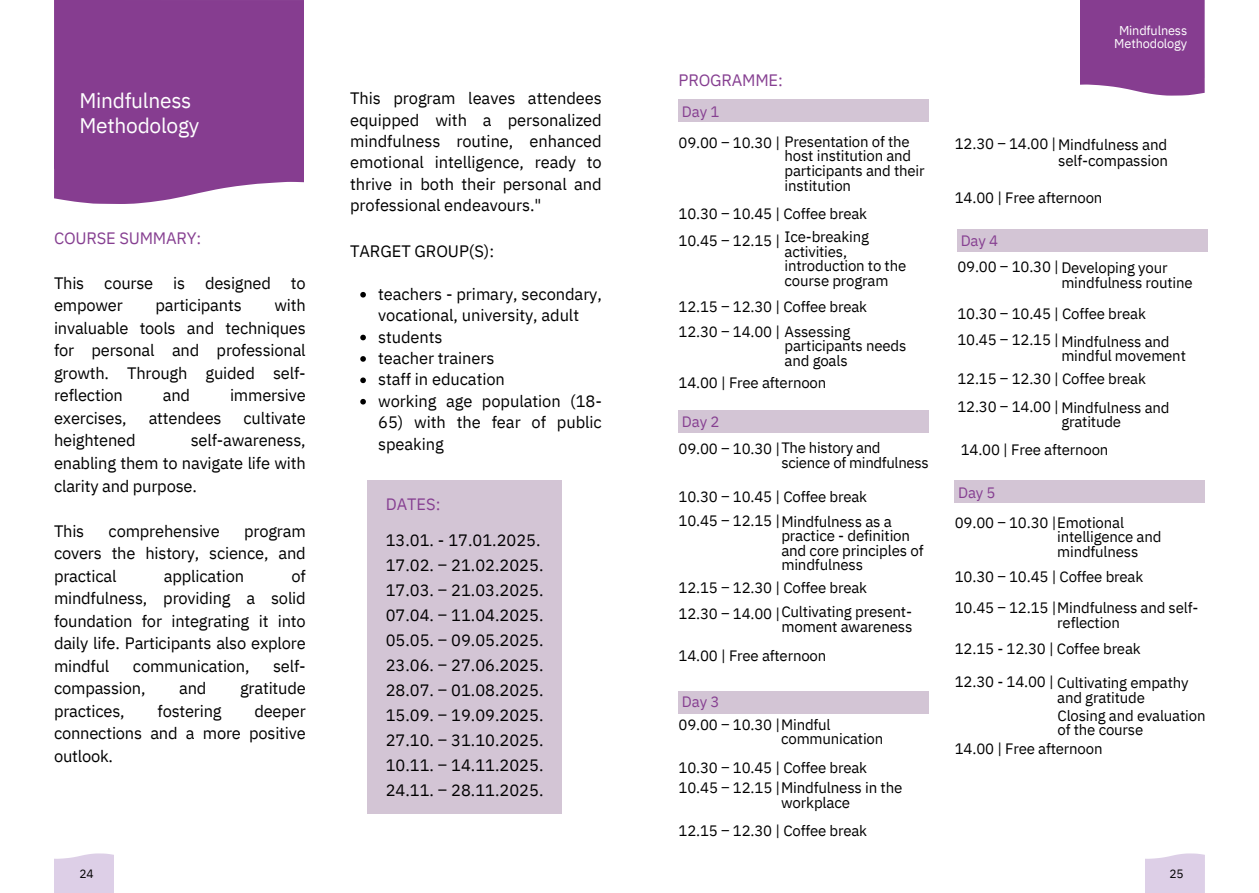
<style>
.page{position:relative;width:1259px;height:893px;background:#fff}
.page>*{position:absolute;margin:0;border:0;box-sizing:border-box;transform-origin:0 0}
.t1{font:21px/24.8px "IBM Plex Sans";letter-spacing:-.01em;color:#fff}
.t2{font:16.5px/22.5px "IBM Plex Sans";letter-spacing:-.01em;color:#000;text-align:justify}
.t3{font:16.5px "IBM Plex Sans";letter-spacing:-.01em;color:#863f91}
.t4{font:15.15px/14.7px "IBM Plex Sans";letter-spacing:-.015em;color:#000}
.t5{font:15px/14.7px "IBM Plex Sans";letter-spacing:-.01em;color:#000}
.t6{font:12.75px/13.5px "IBM Plex Sans";letter-spacing:-.01em;color:#fff;text-align:center}
.t7{font:12px "IBM Plex Sans";color:#000}
.s1{font-family:"Noto Sans"}
.s2{color:#863f91}
.s3{font-size:15px}
.s4{font-family:"Noto Sans";font-size:15px}
</style>
<div class="page">
<div style="left:54px;top:0;width:250px;height:204px;background:#863d90"></div>
<svg style="left:54px;top:853px;width:60px;height:39px;background:#dfd2e8"></svg>
<div style="left:1080px;top:0;width:125px;height:96px;background:#863d90"></div>
<svg style="left:1145px;top:853px;width:60px;height:39px;background:#dfd2e8"></svg>
<div style="left:679px;top:99px;width:250px;height:23px;background:#d3c5d5"></div>
<div style="left:679px;top:691px;width:250px;height:22px;background:#d3c5d5"></div>
<div style="left:957px;top:229px;width:250px;height:23px;background:#d3c5d5"></div>
<div style="left:679px;top:410px;width:250px;height:22px;background:#d3c5d5"></div>
<svg style="left:360px;top:292px;width:6px;height:5px"></svg>
<svg style="left:360px;top:334px;width:6px;height:6px"></svg>
<svg style="left:360px;top:356px;width:6px;height:5px"></svg>
<svg style="left:360px;top:377px;width:6px;height:6px"></svg>
<svg style="left:360px;top:399px;width:6px;height:5px"></svg>
<div style="left:955px;top:480px;width:250px;height:22px;background:#d3c5d5"></div>
<div style="left:367px;top:480px;width:195px;height:333px;background:#d3c5d5"></div>
<p class="t1" style="left:79px;top:88px;width:122px">Mindfulness<br>Methodology</p>
<p class="t3" style="left:54px;top:227px;width:149px">COURSE SUMMARY:</p>
<p class="t2" style="left:54px;top:271px;width:253px">This course is designed to empower</p>
<p class="t2" style="left:54px;top:294px;width:253px;text-indent:220px">with invaluable tools and techniques for personal and professional growth. Through guided self&shy;reflection</p>
<p class="t2" style="left:156px;top:294px;width:88px">participants</p>
<p class="t2" style="left:163px;top:384px;width:29px">and</p>
<p class="t2" style="left:230px;top:384px;width:77px">immersive</p>
<p class="t2" style="left:54px;top:406px;width:74px">exercises,</p>
<p class="t2" style="left:149px;top:406px;width:74px">attendees</p>
<p class="t2" style="left:244px;top:406px;width:64px">cultivate</p>
<p class="t2" style="left:54px;top:429px;width:83px">heightened</p>
<p class="t2" style="left:54px;top:429px;width:253px;text-indent:137px">self-awareness, enabling them to navigate life with clarity and purpose.</p>
<p class="t2" style="left:54px;top:519px;width:32px">This</p>
<p class="t2" style="left:109px;top:519px;width:113px">comprehensive</p>
<p class="t2" style="left:54px;top:519px;width:253px;text-indent:190px">program covers the history, science, and practical</p>
<p class="t2" style="left:54px;top:564px;width:253px;text-indent:237px">of mindfulness, providing a solid foundation for integrating it into daily life. Participants also explore mindful</p>
<p class="t2" style="left:164px;top:564px;width:82px">application</p>
<p class="t2" style="left:133px;top:654px;width:118px">communication,</p>
<p class="t2" style="left:273px;top:654px;width:34px">self-</p>
<p class="t2" style="left:54px;top:676px;width:93px">compassion,</p>
<p class="t2" style="left:179px;top:676px;width:29px">and</p>
<p class="t2" style="left:240px;top:676px;width:67px">gratitude</p>
<p class="t2" style="left:54px;top:699px;width:72px">practices,</p>
<p class="t2" style="left:158px;top:699px;width:66px">fostering</p>
<p class="t2" style="left:54px;top:699px;width:253px;text-indent:200px">deeper connections and a more positive outlook.</p>
<p class="t2" style="left:350px;top:87px;width:253px;line-height:21.3px">This program leaves attendees equipped with a personalized mindfulness routine, enhanced emotional intelligence, ready to thrive in both their personal and professional endeavours."</p>
<p class="t2" style="left:350px;top:239px;width:146px">TARGET GROUP(S):</p>
<p class="t2" style="left:378px;top:283px;width:225px;line-height:21.3px;text-align:left">teachers - primary, secondary, vocational, university, adult students<br>teacher trainers<br>staff in education<br>working age population (18-</p>
<p class="t2" style="left:378px;top:411px;width:225px;line-height:21.3px">65) with the fear of public speaking</p>
<p class="t3" style="left:386px;top:493px;width:56px">DATES:</p>
<p class="t2" style="left:386px;top:527px;width:159px;line-height:24.9px;text-align:left">13.01. - 17.01.2025.<br>17.02. <span class="s1">‒</span> 21.02.2025.<br>17.03. <span class="s1">‒</span> 21.03.2025.<br>07.04. <span class="s1">‒</span> 11.04.2025.<br>05.05. <span class="s1">‒</span> 09.05.2025.<br>23.06. <span class="s1">‒</span> 27.06.2025.<br>28.07. <span class="s1">‒</span> 01.08.2025.<br>15.09. <span class="s1">‒</span> 19.09.2025.<br>27.10. <span class="s1">‒</span> 31.10.2025.<br>10.11. <span class="s1">‒</span> 14.11.2025.<br>24.11. <span class="s1">‒</span> 28.11.2025.</p>
<p class="t3" style="left:679px;top:69px;width:106px">PROGRAMME:</p>
<p class="t5" style="left:679px;top:97px;width:233px;line-height:29.2px"><span class="s2">Day 1<br></span>09.00 <span class="s1">‒</span> 10.30 | Presentation of the</p>
<p class="t5" style="left:785px;top:148px;width:142px">host institution and participants and their institution</p>
<p class="t5" style="left:785px;top:229px;width:123px">Ice-breaking activities, introduction to the course program</p>
<p class="t5" style="left:679px;top:200px;width:190px;line-height:26.2px">10.30 <span class="s1">‒</span> 10.45 | Coffee break<br>10.45 <span class="s1">‒</span> 12.15 |</p>
<p class="t5" style="left:679px;top:294px;width:190px;line-height:25px">12.15 <span class="s1">‒</span> 12.30 | Coffee break<br>12.30 <span class="s1">‒</span> 14.00 | Assessing</p>
<p class="t5" style="left:679px;top:375px;width:149px">14.00 | Free afternoon</p>
<p class="t5" style="left:785px;top:338px;width:123px">participants needs and goals</p>
<p class="t5" style="left:679px;top:408px;width:203px;line-height:26px"><span class="s2">Day 2<br></span>09.00 <span class="s1">‒</span> 10.30 |The history and</p>
<p class="t5" style="left:679px;top:489px;width:190px">10.30 <span class="s1">‒</span> 10.45 | Coffee break</p>
<p class="t4" style="left:679px;top:513px;width:215px"><span class="s3">10.45</span> <span class="s4">‒</span> <span class="s3">12.15 |</span>Mindfulness as a</p>
<p class="t5" style="left:781px;top:455px;width:149px">science of mindfulness</p>
<p class="t4" style="left:781px;top:528px;width:144px">practice - definition and core principles of mindfulness</p>
<p class="t5" style="left:679px;top:580px;width:190px">12.15 <span class="s1">‒</span> 12.30 | Coffee break</p>
<p class="t4" style="left:679px;top:604px;width:235px"><span class="s3">12.30</span> <span class="s4">‒</span> <span class="s3">14.00 |</span>Cultivating present-</p>
<p class="t5" style="left:679px;top:647px;width:149px">14.00 | Free afternoon</p>
<p class="t4" style="left:781px;top:618px;width:133px">moment awareness</p>
<p class="t5" style="left:679px;top:690px;width:154px;line-height:22.5px"><span class="s2">Day 3<br></span>09.00 <span class="s1">‒</span> 10.30 |Mindful</p>
<p class="t5" style="left:679px;top:759px;width:190px">10.30 <span class="s1">‒</span> 10.45 | Coffee break</p>
<p class="t4" style="left:679px;top:779px;width:225px"><span class="s3">10.45</span> <span class="s4">‒</span> <span class="s3">12.15 |</span>Mindfulness in the</p>
<p class="t5" style="left:679px;top:822px;width:190px">12.15 <span class="s1">‒</span> 12.30 | Coffee break</p>
<p class="t5" style="left:781px;top:731px;width:104px">communication</p>
<p class="t4" style="left:781px;top:794px;width:71px">workplace</p>
<p class="t6" style="left:1114px;top:23px;width:74px">Mindfulness<br>Methodology</p>
<p class="t4" style="left:955px;top:137px;width:214px"><span class="s3">12.30</span> <span class="s4">‒</span> <span class="s3">14.00 |</span>Mindfulness and</p>
<p class="t4" style="left:1058px;top:153px;width:111px">self-compassion</p>
<p class="t5" style="left:955px;top:190px;width:149px">14.00 | Free afternoon</p>
<p class="t5" style="left:957px;top:226px;width:212px;line-height:27.5px"><span class="s2">Day 4<br></span>09.00 <span class="s1">‒</span> 10.30 | Developing your</p>
<p class="t5" style="left:957px;top:300px;width:190px;line-height:26.1px">10.30 <span class="s1">‒</span> 10.45 | Coffee break<br>10.45 <span class="s1">‒</span> 12.15 |</p>
<p class="t5" style="left:957px;top:363px;width:214px;line-height:29.1px">12.15 <span class="s1">‒</span> 12.30 | Coffee break<br>12.30 <span class="s1">‒</span> 14.00 | Mindfulness and</p>
<p class="t5" style="left:961px;top:441px;width:149px">14.00 | Free afternoon</p>
<p class="t5" style="left:1061px;top:275px;width:133px">mindfulness routine</p>
<p class="t5" style="left:1061px;top:334px;width:126px">Mindfulness and mindful movement</p>
<p class="t5" style="left:1061px;top:414px;width:61px">gratitude</p>
<p class="t5" style="left:955px;top:476px;width:171px;line-height:30.9px"><span class="s2">Day 5<br></span>09.00 <span class="s1">‒</span> 10.30 |Emotional</p>
<p class="t5" style="left:1057px;top:529px;width:106px">intelligence and mindfulness</p>
<p class="t5" style="left:955px;top:561px;width:245px;line-height:30.5px">10.30 <span class="s1">‒</span> 10.45 | Coffee break<br>10.45 <span class="s1">‒</span> 12.15 |Mindfulness and self-</p>
<p class="t5" style="left:955px;top:640px;width:187px">12.15 - 12.30 | Coffee break</p>
<p class="t5" style="left:955px;top:675px;width:235px">12.30 - 14.00 | Cultivating empathy</p>
<p class="t5" style="left:1057px;top:614px;width:64px">reflection</p>
<p class="t5" style="left:1057px;top:688px;width:150px;line-height:17.5px">and gratitude<br>Closing and evaluation</p>
<p class="t5" style="left:1057px;top:722px;width:87px">of the course</p>
<p class="t5" style="left:955px;top:740px;width:149px">14.00 | Free afternoon</p>
<p class="t7" style="left:79px;top:865px;width:16px">24</p>
<p class="t7" style="left:1169px;top:865px;width:16px">25</p>
</div>
